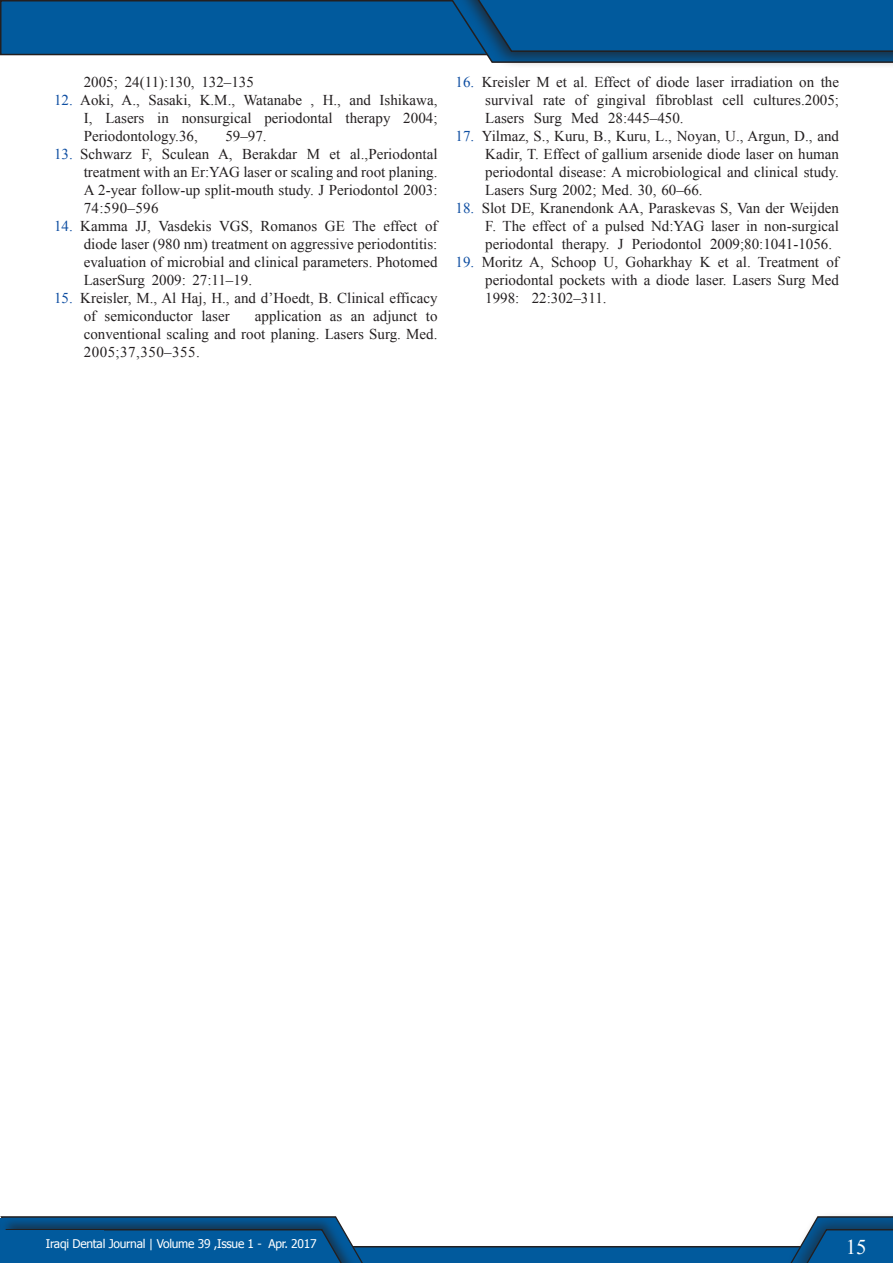
<style>
.page{position:relative;width:893px;height:1263px;background:#fff}
.page>*{position:absolute;margin:0;border:0;box-sizing:border-box;transform-origin:0 0}
.t1{font:21px "Times New Roman";color:#fff}
.t2{font:15px/18px "Times New Roman";color:#231f20;text-align:justify}
.t3{font:12px "Tahoma";letter-spacing:-.02em;color:#fff}
.s1{color:#0d4da1}
</style>
<div class="page">
<div style="left:1px;top:1px;width:625px;height:54px;background:#015a9d"></div>
<div style="left:0;top:0;width:627px;height:55px;border:2px solid #231f20"></div>
<svg style="left:0;top:1216px;width:893px;height:47px"></svg>
<div style="left:450px;top:0;width:443px;height:68px;background:#f5f5f5"></div>
<svg style="left:445px;top:0;width:448px;height:63px;background:#085590"></svg>
<div style="left:0;top:1231px;width:103px;height:32px;background:#015a9d"></div>
<p class="t2" style="left:84px;top:73px;width:172px">2005; 24(11):130, 132–135</p>
<p class="t2" style="left:84px;top:91px;width:355px;text-indent:-30px"><span class="s1">12.</span> Aoki, A., Sasaki, K.M., Watanabe , H., and Ishikawa, I, Lasers in nonsurgical periodontal therapy 2004; Periodontology.36,</p>
<p class="t2" style="left:225px;top:127px;width:43px">59–97.</p>
<p class="t2" style="left:84px;top:145px;width:355px;text-indent:-30px"><span class="s1">13.</span> Schwarz F, Sculean A, Berakdar M et al.,Periodontal treatment with an Er:YAG laser or scaling and root planing.<br>A 2-year follow-up split-mouth study. J Periodontol 2003:<br>74:590–596</p>
<p class="t2" style="left:84px;top:217px;width:355px;text-indent:-30px"><span class="s1">14.</span> Kamma JJ, Vasdekis VGS, Romanos GE The effect of diode laser (980 nm) treatment on aggressive periodontitis: evaluation of microbial and clinical parameters. Photomed LaserSurg 2009: 27:11–19.</p>
<p class="t2" style="left:84px;top:289px;width:355px;text-indent:-30px"><span class="s1">15.</span> Kreisler, M., Al Haj, H., and d’Hoedt, B. Clinical efficacy of semiconductor laser</p>
<p class="t2" style="left:84px;top:307px;width:355px;text-indent:171px">application as an adjunct to conventional scaling and root planing. Lasers Surg. Med.<br>2005;37,350–355.</p>
<p class="t2" style="left:485px;top:73px;width:355px;text-indent:-30px"><span class="s1">16.</span> Kreisler M et al. Effect of diode laser irradiation on the survival rate of gingival fibroblast cell cultures.2005; Lasers Surg Med 28:445–450.</p>
<p class="t2" style="left:485px;top:127px;width:355px;text-indent:-30px"><span class="s1">17.</span> Yilmaz, S., Kuru, B., Kuru, L., Noyan, U., Argun, D., and Kadir, T. Effect of gallium arsenide diode laser on human periodontal disease: A microbiological and clinical study.<br>Lasers Surg 2002; Med. 30, 60–66.</p>
<p class="t2" style="left:485px;top:199px;width:355px;text-indent:-30px"><span class="s1">18.</span> Slot DE, Kranendonk AA, Paraskevas S, Van der Weijden F. The effect of a pulsed Nd:YAG laser in non-surgical periodontal therapy. J Periodontol 2009;80:1041-1056.</p>
<p class="t2" style="left:485px;top:253px;width:355px;text-indent:-30px"><span class="s1">19.</span> Moritz A, Schoop U, Goharkhay K et al. Treatment of periodontal pockets with a diode laser. Lasers Surg Med 1998: 22:302–311.</p>
<p class="t3" style="left:46px;top:1235px;width:272px">Iraqi Dental Journal | Volume 39 ,Issue 1 - Apr. 2017</p>
<h1 class="t1" style="left:846px;top:1232px;width:22px">15</h1>
</div>
